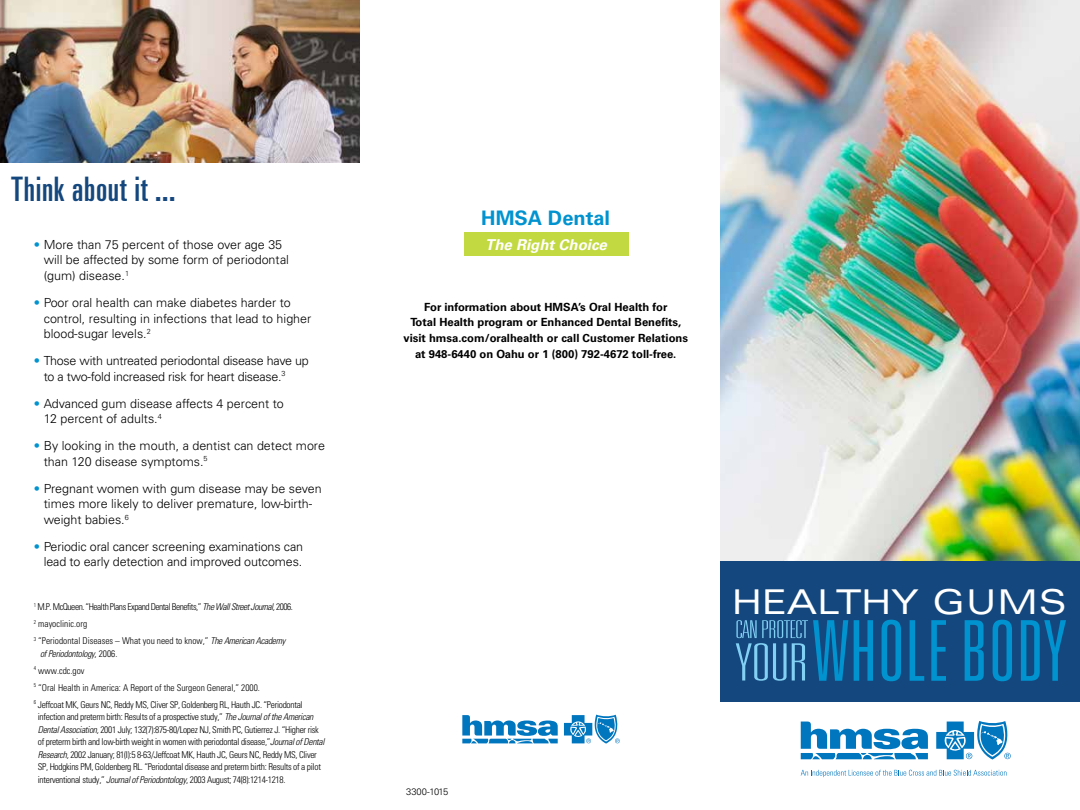
<style>
.page{position:relative;width:1080px;height:810px;background:#fff}
.page>*{position:absolute;margin:0;border:0;box-sizing:border-box;transform-origin:0 0}
.t1{font:300 ultra-condensed 83.88px "Univers";color:#0093d0}
.t2{font:expanded 34.12px "Univers";letter-spacing:-.01em;color:#fff}
.t3{font:ultra-condensed 33.75px "Univers";letter-spacing:.02em;color:#14477d}
.t4{font:700 20px "Univers";color:#0093d0}
.t5{font:italic 700 15px "Univers";color:#fff}
.t6{font:300 12.5px/15.6px "Univers";color:#000}
.t7{font:300 12.5px/15.6px "Univers";letter-spacing:-.02em;color:#000}
.t8{font:700 11.25px/15.6px "Univers";color:#000;text-align:center}
.t9{font:300 condensed 9.38px/12.5px "Univers";letter-spacing:-.03em;color:#000}
.t10{font:300 condensed 9.38px/17px "Univers";color:#000}
.t11{font:300 9.38px "Univers";letter-spacing:-.03em;color:#000}
.s1{color:#0093d0}
.s2{font-style:italic}
</style>
<div class="page">
<img style="left:720px;top:0;width:360px;height:562px">
<div style="left:720px;top:562px;width:360px;height:140px;background:#14477d"></div>
<svg style="left:936px;top:721px;width:75px;height:39px"></svg>
<svg style="left:801px;top:722px;width:127px;height:37px"></svg>
<svg style="left:801px;top:770px;width:206px;height:7px"></svg>
<img style="left:0;top:0;width:360px;height:163px">
<div style="left:464px;top:233px;width:165px;height:23px;background:#c3d941"></div>
<svg style="left:564px;top:715px;width:56px;height:29px"></svg>
<svg style="left:462px;top:715px;width:96px;height:28px"></svg>
<svg style="left:736px;top:620px;width:72px;height:61px"></svg>
<h3 class="t3" style="left:11px;top:170px;width:166px">Think about it ...</h3>
<h3 class="t6" style="left:44px;top:237px;width:247px;text-indent:-10px"><span class="s1">•</span> More than 75 percent of those over age 35 will be affected by some form of periodontal (gum) disease.<sup>1</sup></h3>
<h3 class="t6" style="left:44px;top:295px;width:269px;text-indent:-10px"><span class="s1">•</span> Poor oral health can make diabetes harder to control, resulting in infections that lead to higher blood-sugar levels.<sup>2</sup></h3>
<h3 class="t7" style="left:44px;top:353px;width:266px;text-indent:-10px"><span class="s1">•</span> Those with untreated periodontal disease have up to a two-fold increased risk for heart disease.<sup>3</sup></h3>
<h3 class="t6" style="left:44px;top:395px;width:242px;text-indent:-10px"><span class="s1">•</span> Advanced gum disease affects 4 percent to<br>12 percent of adults.<sup>4</sup></h3>
<h3 class="t6" style="left:44px;top:438px;width:283px;text-indent:-10px"><span class="s1">•</span> By looking in the mouth, a dentist can detect more than 120 disease symptoms.<sup>5</sup></h3>
<h3 class="t6" style="left:44px;top:480px;width:280px;text-indent:-10px"><span class="s1">•</span> Pregnant women with gum disease may be seven times more likely to deliver premature, low-birth&shy;weight babies.<sup>6</sup></h3>
<h3 class="t6" style="left:34px;top:538px;width:271px;text-align:right"><span class="s1">•</span> Periodic oral cancer screening examinations can lead to early detection and improved outcomes.</h3>
<p class="t10" style="left:34px;top:598px;width:261px"><sup>1</sup> M.P. McQueen. “Health Plans Expand Dental Benefits,” <span class="s2">The Wall Street Journal,</span> 2006.<br><sup>2</sup> mayoclinic.org<br><sup>3</sup> “Periodontal Diseases – What you need to know,” <span class="s2">The American Academy</span></p>
<p class="t9" style="left:34px;top:645px;width:270px;line-height:17px;text-indent:6px"><span class="s2">of Periodontology</span>, 2006.<br><sup>4</sup> www.cdc.gov<br><sup>5</sup> “Oral Health in America: A Report of the Surgeon General,” 2000.<br><sup>6</sup> Jeffcoat MK, Geurs NC, Reddy MS, Cliver SP, Goldenberg RL, Hauth JC. “Periodontal</p>
<p class="t9" style="left:38px;top:710px;width:288px">infection and preterm birth: Results of a prospective study,” <span class="s2">The Journal of the American Dental Association,</span> 2001 July; 132(7):875-80/Lopez NJ, Smith PC, Gutierrez J. “Higher risk of preterm birth and low-birth weight in women with periodontal disease,”<span class="s2">Journal of Dental Research,</span> 2002 January; 81(I):5 8-63/Jeffcoat MK, Hauth JC, Geurs NC, Reddy MS, Cliver SP, Hodgkins PM, Goldenberg RL. “Periodontal disease and preterm birth: Results of a pilot interventional study,” <span class="s2">Journal of Periodontology</span>, 2003 August; 74(8):1214-1218.</p>
<h3 class="t4" style="left:481px;top:206px;width:130px">HMSA Dental</h3>
<h3 class="t5" style="left:485px;top:236px;width:123px">The Right Choice</h3>
<p class="t8" style="left:403px;top:299px;width:286px">For information about HMSA’s Oral Health for<br>Total Health program or Enhanced Dental Benefits, visit hmsa.com/oralhealth or call Customer Relations at 948-6440 on Oahu or 1 (800) 792-4672 toll-free.</p>
<p class="t11" style="left:406px;top:786px;width:44px">3300-1015</p>
<h2 class="t2" style="left:732px;top:582px;width:336px">HEALTHY GUMS</h2>
<h1 class="t1" style="left:812px;top:607px;width:256px">WHOLE BODY</h1>
</div>
